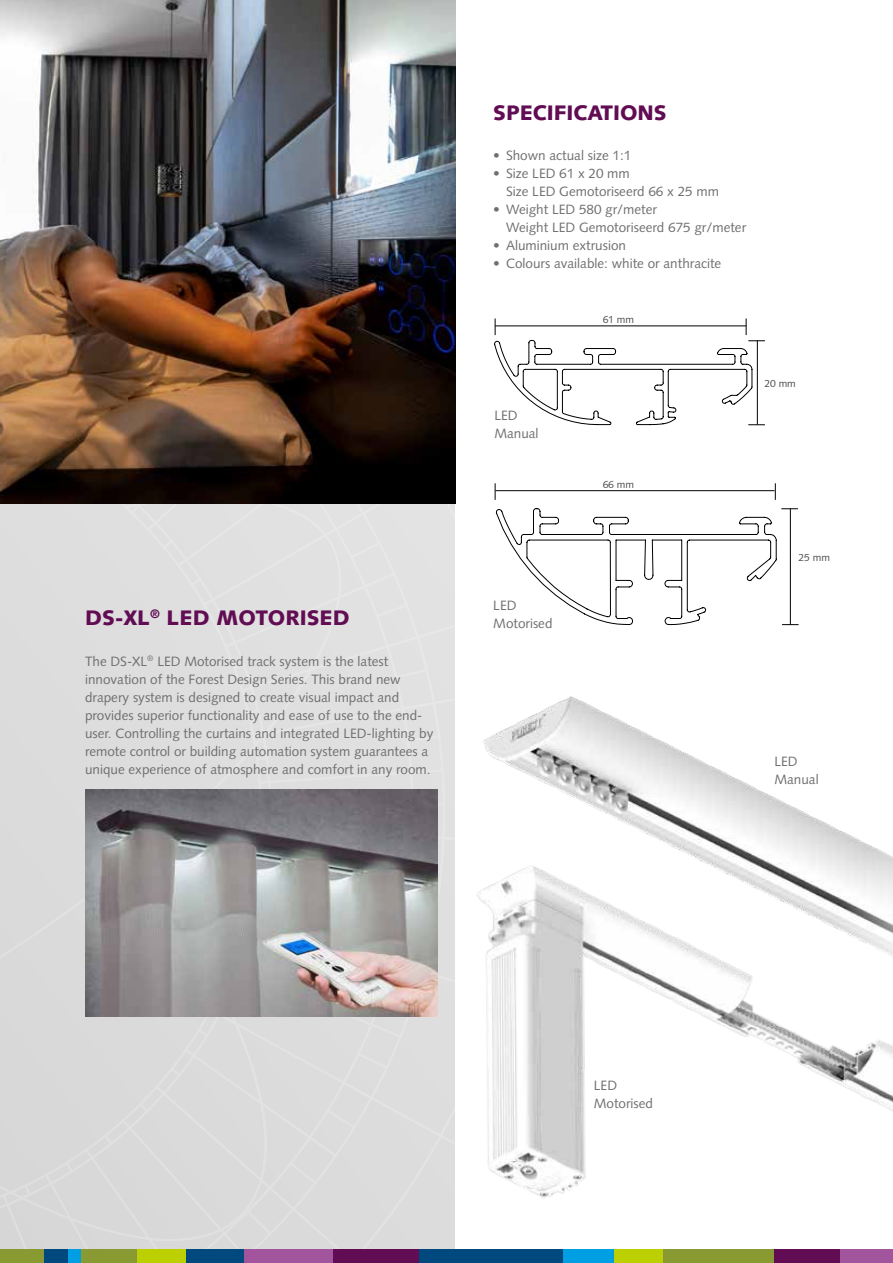
<style>
.page{position:relative;width:893px;height:1263px;background:#fff}
.page>*{position:absolute;margin:0;border:0;box-sizing:border-box;transform-origin:0 0}
.t1{font:900 21px "Syntax";color:#610c53}
.t2{font:13.5px/18px "Syntax";color:#706f6f}
.t3{font:10.35px "Syntax";color:#000}
</style>
<div class="page">
<div style="left:0;top:504px;width:455px;height:746px;background:#ddd"></div>
<div style="left:243px;top:1250px;width:90px;height:13px;background:#a2559d"></div>
<div style="left:836px;top:1250px;width:57px;height:13px;background:#a2559d"></div>
<div style="left:0;top:1250px;width:44px;height:13px;background:#899a32"></div>
<div style="left:68px;top:1250px;width:13px;height:13px;background:#009fe3"></div>
<div style="left:562px;top:1250px;width:52px;height:13px;background:#009fe3"></div>
<div style="left:186px;top:1250px;width:58px;height:13px;background:#00497f"></div>
<div style="left:418px;top:1250px;width:144px;height:13px;background:#00497f"></div>
<div style="left:44px;top:1250px;width:24px;height:13px;background:#00497f"></div>
<div style="left:333px;top:1250px;width:85px;height:13px;background:#610c53"></div>
<div style="left:774px;top:1250px;width:66px;height:13px;background:#610c53"></div>
<div style="left:81px;top:1250px;width:57px;height:13px;background:#899a32"></div>
<div style="left:662px;top:1250px;width:112px;height:13px;background:#899a32"></div>
<div style="left:138px;top:1250px;width:48px;height:13px;background:#bccf00"></div>
<div style="left:614px;top:1250px;width:49px;height:13px;background:#bccf00"></div>
<img style="left:397px;top:973px;width:496px;height:267px">
<img style="left:420px;top:646px;width:473px;height:327px">
<svg style="left:495px;top:483px;width:1px;height:17px"></svg>
<svg style="left:775px;top:483px;width:1px;height:17px"></svg>
<hr style="left:495px;top:490px;width:279px;height:1px;background:#000">
<svg style="left:496px;top:508px;width:303px;height:117px"></svg>
<svg style="left:494px;top:318px;width:271px;height:107px"></svg>
<img style="left:85px;top:789px;width:353px;height:227px">
<img style="left:0;top:0;width:455px;height:504px">
<h1 class="t1" style="left:85px;top:605px;width:266px">DS-XL<sup>®</sup> LED MOTORISED</h1>
<p class="t2" style="left:85px;top:652px;width:350px">The DS-XL<sup>®</sup> LED Motorised track system is the latest innovation of the Forest Design Series. This brand new drapery system is designed to create visual impact and provides superior functionality and ease of use to the end&shy;user. Controlling the curtains and integrated LED-lighting by remote control or building automation system guarantees a unique experience of atmosphere and comfort in any room.</p>
<h1 class="t1" style="left:493px;top:100px;width:175px">SPECIFICATIONS</h1>
<p class="t2" style="left:493px;top:147px;width:140px">• Shown actual size 1:1</p>
<p class="t2" style="left:506px;top:165px;width:214px;text-indent:-13px">• Size LED 61 x 20 mm<br>Size LED Gemotoriseerd 66 x 25 mm</p>
<p class="t2" style="left:506px;top:201px;width:242px;text-indent:-13px">• Weight LED 580 gr/meter<br>Weight LED Gemotoriseerd 675 gr/meter</p>
<p class="t2" style="left:493px;top:237px;width:134px">• Aluminium extrusion</p>
<p class="t2" style="left:493px;top:255px;width:230px">• Colours available: white or anthracite</p>
<p class="t3" style="left:603px;top:313px;width:33px">61 mm</p>
<p class="t2" style="left:494px;top:407px;width:46px">LED<br>Manual</p>
<p class="t3" style="left:603px;top:478px;width:33px">66 mm</p>
<p class="t3" style="left:764px;top:377px;width:33px">20 mm</p>
<p class="t2" style="left:493px;top:596px;width:61px">LED<br>Motorised</p>
<p class="t3" style="left:798px;top:551px;width:33px">25 mm</p>
<p class="t2" style="left:774px;top:752px;width:46px">LED<br>Manual</p>
<p class="t2" style="left:594px;top:1076px;width:61px">LED<br>Motorised</p>
</div>
